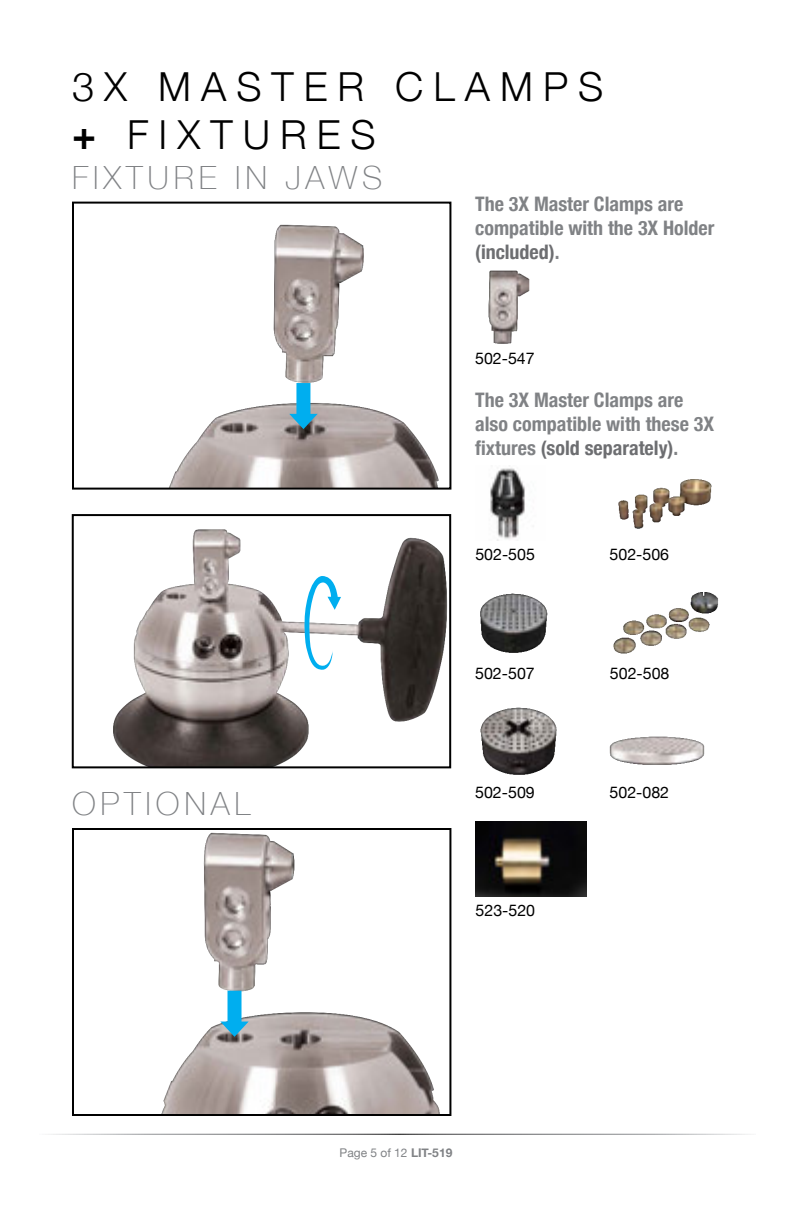
<style>
.page{position:relative;width:792px;height:1224px;background:#fff}
.page>*{position:absolute;margin:0;border:0;box-sizing:border-box;transform-origin:0 0}
.t1{font:300 40px/48px "Helvetica Neue";letter-spacing:.25em;color:#000}
.t2{font:100 32px "Helvetica Neue";letter-spacing:.15em;color:#808285}
.t3{font:700 condensed 20px/24px "Helvetica Neue";color:#808285}
.t4{font:16px "Helvetica Neue";color:#000}
.t5{font:12px "Helvetica Neue";color:#808285}
.s1{font-weight:700}
.s2{color:#6d6e71}
</style>
<div class="page">
<img style="left:488px;top:270px;width:42px;height:74px">
<img style="left:480px;top:707px;width:77px;height:68px">
<img style="left:610px;top:736px;width:95px;height:29px">
<img style="left:476px;top:822px;width:110px;height:74px">
<img style="left:490px;top:468px;width:35px;height:73px">
<img style="left:480px;top:593px;width:68px;height:60px">
<img style="left:614px;top:592px;width:104px;height:62px">
<img style="left:618px;top:479px;width:94px;height:50px">
<img style="left:162px;top:832px;width:278px;height:281px">
<div style="left:72px;top:828px;width:379px;height:288px;border:2px solid #000"></div>
<img style="left:169px;top:224px;width:270px;height:263px">
<div style="left:72px;top:202px;width:379px;height:288px;border:2px solid #000"></div>
<img style="left:113px;top:529px;width:335px;height:236px">
<div style="left:72px;top:514px;width:379px;height:254px;border:2px solid #000"></div>
<div style="left:296px;top:383px;width:14px;height:36px;background:#00aeef"></div>
<svg style="left:289px;top:414px;width:29px;height:15px"></svg>
<div style="left:228px;top:991px;width:14px;height:36px;background:#00aeef"></div>
<svg style="left:220px;top:1022px;width:29px;height:15px"></svg>
<svg style="left:304px;top:576px;width:37px;height:94px"></svg>
<h1 class="t1" style="left:72px;top:59px;width:533px">3X MASTER CLAMPS <span class="s1">+</span> FIXTURES</h1>
<h2 class="t2" style="left:72px;top:153px;width:312px">FIXTURE IN JAWS</h2>
<h2 class="t2" style="left:72px;top:780px;width:180px">OPTIONAL</h2>
<p class="t3" style="left:475px;top:191px;width:241px">The 3X Master Clamps are compatible with the 3X Holder <span class="s2">(included)</span>.</p>
<p class="t4" style="left:475px;top:347px;width:61px">502-547</p>
<p class="t3" style="left:475px;top:386px;width:240px">The 3X Master Clamps are also compatible with these 3X fixtures <span class="s2">(sold separately)</span>.</p>
<p class="t4" style="left:475px;top:543px;width:61px">502-505</p>
<p class="t4" style="left:610px;top:543px;width:61px">502-506</p>
<p class="t4" style="left:475px;top:662px;width:61px">502-507</p>
<p class="t4" style="left:610px;top:662px;width:61px">502-508</p>
<p class="t4" style="left:475px;top:781px;width:61px">502-509</p>
<p class="t4" style="left:610px;top:781px;width:61px">502-082</p>
<p class="t4" style="left:476px;top:899px;width:61px">523-520</p>
<p class="t5" style="left:340px;top:1145px;width:114px">Page 5 of 12 <span class="s1">LIT-519</span></p>
</div>
